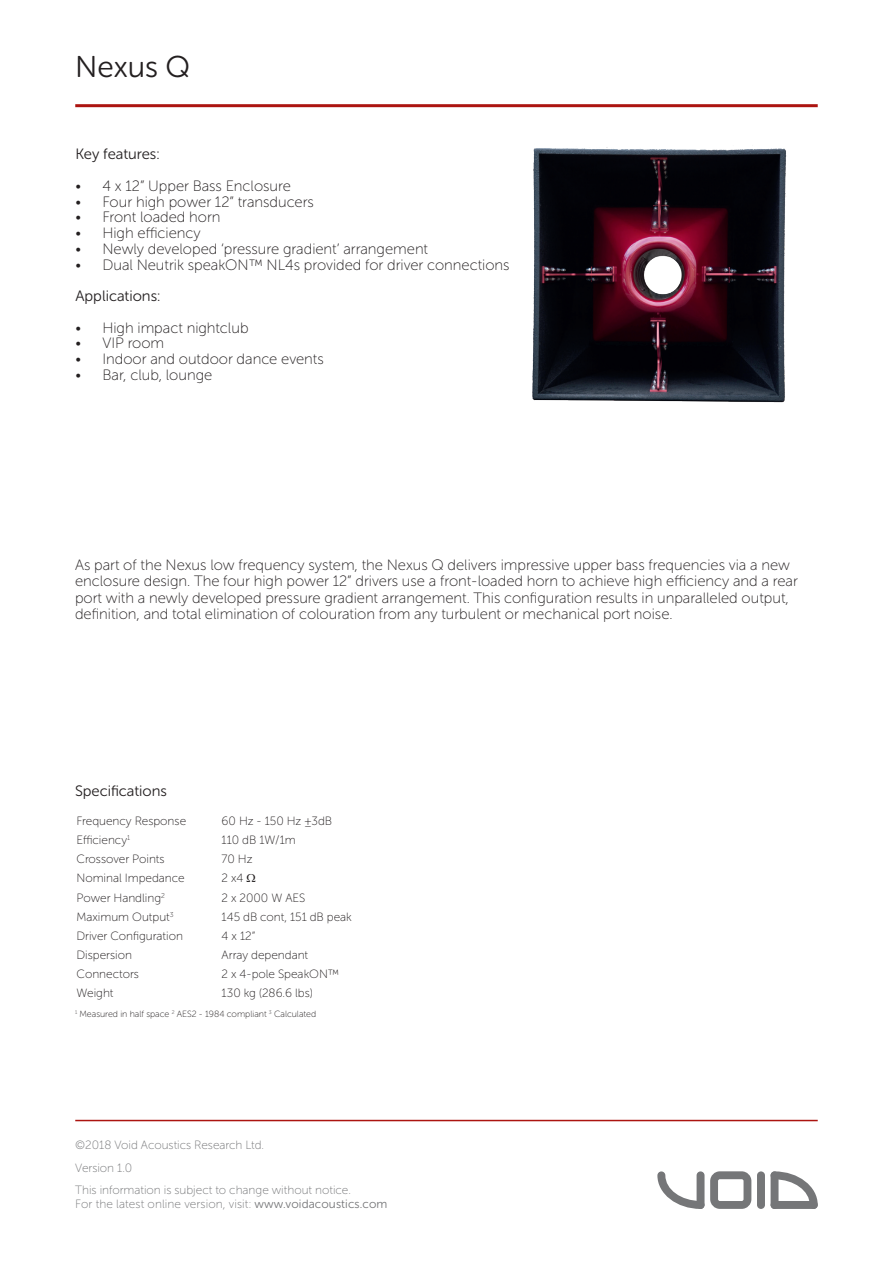
<style>
.page{position:relative;width:893px;height:1263px;background:#fff}
.page>*{position:absolute;margin:0;border:0;box-sizing:border-box;transform-origin:0 0}
.t1{font:30px "Museo Sans Rounded 300";color:#231f20}
.t2{font:15px/16.5px "Museo Sans Rounded 100";color:#231f20}
.t3{font:15px "Museo Sans Rounded 300";color:#231f20}
.t4{font:12px "Museo Sans Rounded 100";color:#231f20}
.t5{font:12px/22.5px "Museo Sans Rounded 100";color:#757678}
.t6{font:9px "Museo Sans Rounded 100";color:#231f20}
.s1{font-family:"Museo Sans 100"}
.s2{font-family:"Museo Sans Rounded 300"}
</style>
<div class="page">
<hr style="left:75px;top:104px;width:743px;height:3px;background:#ac1410">
<svg style="left:657px;top:1171px;width:47px;height:38px"></svg>
<svg style="left:771px;top:1171px;width:47px;height:38px"></svg>
<div style="left:771px;top:1201px;width:47px;height:8px;background:#757678;border-radius:4px"></div>
<div style="left:771px;top:1171px;width:7px;height:38px;background:#757678;border-radius:4px"></div>
<div style="left:757px;top:1171px;width:8px;height:38px;background:#757678;border-radius:4px"></div>
<div style="left:697px;top:1171px;width:7px;height:38px;background:#757678;border-radius:4px"></div>
<svg style="left:710px;top:1171px;width:41px;height:38px"></svg>
<hr style="left:75px;top:1120px;width:743px;height:1px;background:#ac1410">
<img style="left:532px;top:147px;width:255px;height:256px">
<h1 class="t1" style="left:75px;top:50px;width:116px">Nexus Q</h1>
<p class="t3" style="left:75px;top:146px;width:86px">Key features:</p>
<p class="t2" style="left:75px;top:178px;width:217px">• 4 x 12” Upper Bass Enclosure</p>
<p class="t2" style="left:75px;top:193px;width:240px">• Four high power 12” transducers</p>
<p class="t2" style="left:75px;top:209px;width:147px">• Front loaded horn</p>
<p class="t2" style="left:75px;top:225px;width:127px">• High efficiency</p>
<p class="t2" style="left:75px;top:241px;width:354px">• Newly developed ‘pressure gradient’ arrangement</p>
<p class="t2" style="left:75px;top:256px;width:436px">• Dual Neutrik speakON™ NL4s provided for driver connections</p>
<p class="t3" style="left:75px;top:288px;width:86px">Applications:</p>
<p class="t2" style="left:75px;top:319px;width:175px">• High impact nightclub</p>
<p class="t2" style="left:75px;top:335px;width:90px">• VIP room</p>
<p class="t2" style="left:75px;top:351px;width:250px">• Indoor and outdoor dance events</p>
<p class="t2" style="left:75px;top:367px;width:138px">• Bar, club, lounge</p>
<p class="t2" style="left:75px;top:557px;width:724px">As part of the Nexus low frequency system, the Nexus Q delivers impressive upper bass frequencies via a new enclosure design. The four high power 12” drivers use a front-loaded horn to achieve high efficiency and a rear port with a newly developed pressure gradient arrangement. This configuration results in unparalleled output, definition, and total elimination of colouration from any turbulent or mechanical port noise.</p>
<p class="t3" style="left:75px;top:783px;width:94px">Specifications</p>
<p class="t4" style="left:77px;top:814px;width:111px">Frequency Response</p>
<p class="t4" style="left:222px;top:814px;width:112px">60 Hz - 150 Hz ±3dB</p>
<p class="t4" style="left:77px;top:834px;width:55px">Efficiency<sup>1</sup></p>
<p class="t4" style="left:222px;top:834px;width:76px">110 dB 1W/1m</p>
<p class="t4" style="left:77px;top:853px;width:90px">Crossover Points</p>
<p class="t4" style="left:222px;top:853px;width:32px">70 Hz</p>
<p class="t4" style="left:77px;top:872px;width:110px">Nominal Impedance</p>
<p class="t4" style="left:222px;top:872px;width:23px">2 x4</p>
<p class="t4" style="left:77px;top:891px;width:90px">Power Handling<sup>2</sup></p>
<p class="t4" style="left:222px;top:891px;width:85px">2 x 2000 W AES</p>
<p class="t4" style="left:77px;top:910px;width:99px">Maximum Output<sup>3</sup></p>
<p class="t4" style="left:222px;top:910px;width:132px">145 dB cont, 151 dB peak</p>
<p class="t4" style="left:77px;top:929px;width:108px">Driver Configuration</p>
<p class="t4" style="left:222px;top:929px;width:35px">4 x 12”</p>
<p class="t4" style="left:77px;top:948px;width:57px">Dispersion</p>
<p class="t4" style="left:222px;top:948px;width:88px">Array dependant</p>
<p class="t4" style="left:77px;top:967px;width:64px">Connectors</p>
<p class="t4" style="left:222px;top:967px;width:119px">2 x 4-pole SpeakON™</p>
<p class="t4" style="left:77px;top:987px;width:38px">Weight</p>
<p class="t4" style="left:222px;top:987px;width:93px">130 kg (286.6 lbs)</p>
<p class="t6" style="left:75px;top:1009px;width:243px"><sup>1</sup> Measured in half space <sup>2</sup> AES2 - 1984 compliant <sup>3</sup> Calculated</p>
<p class="t5" style="left:75px;top:1134px;width:277px"><span class="s1">©</span>2018 Void Acoustics Research Ltd.<br>Version 1.0<br>This information is subject to change without notice.</p>
<p class="t5" style="left:75px;top:1192px;width:314px">For the latest online version, visit: <span class="s2">www.voidacoustics.com</span></p>
</div>
